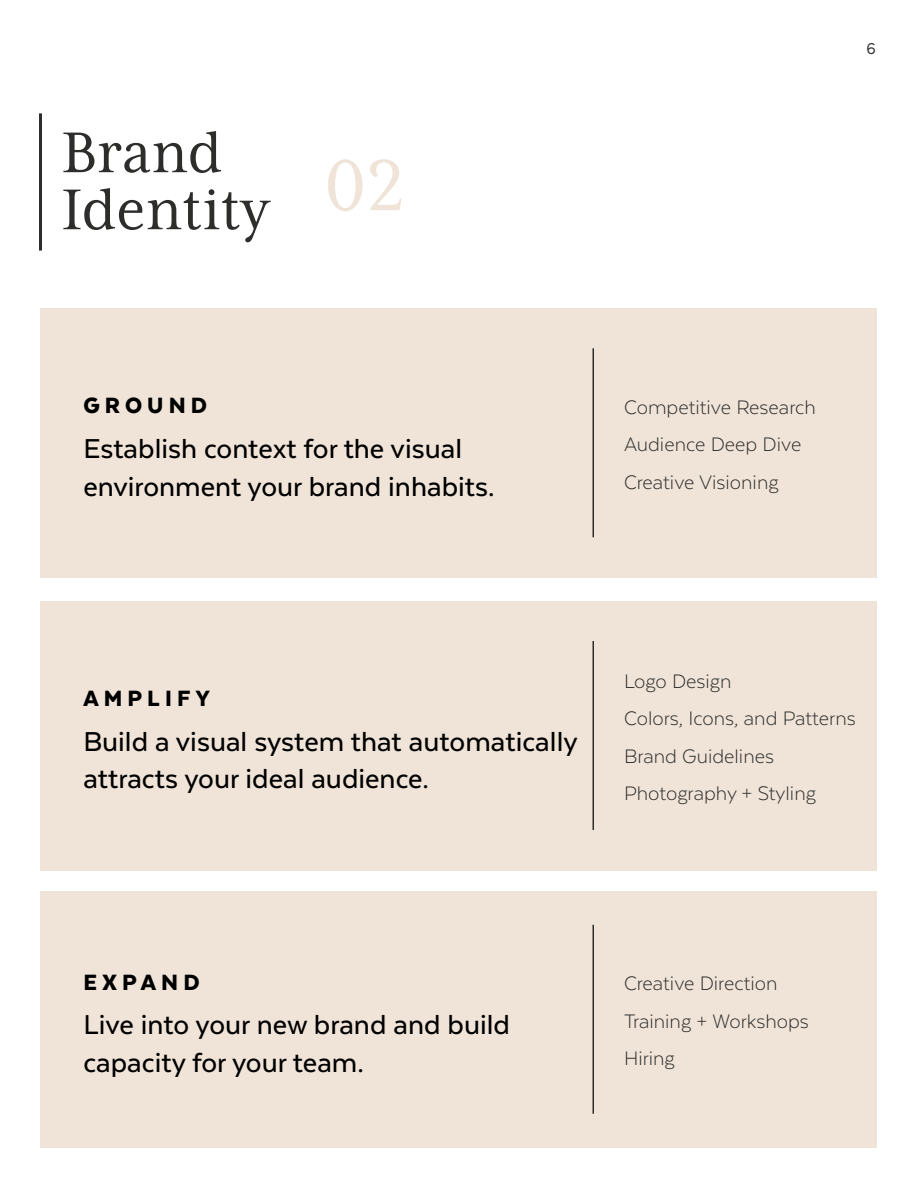
<style>
.page{position:relative;width:918px;height:1188px;background:#fff}
.page>*{position:absolute;margin:0;border:0;box-sizing:border-box;transform-origin:0 0}
.t1{font:66px/57px "Mrs Eaves XL Serif Nar OT";color:#2d2d2b}
.t2{font:500 31.5px/37.8px "Texta";color:#000}
.t3{font:900 25.5px "Texta";letter-spacing:.2em;color:#000}
.t4{font:300 22.5px/37.5px "Texta";color:#2d2d2b}
.t5{font:18px "Texta";color:#2d2d2b}
</style>
<div class="page">
<hr style="left:39px;top:113px;width:3px;height:138px;background:#2d2d2b">
<div style="left:40px;top:308px;width:837px;height:270px;background:#f0e4d8"></div>
<hr style="left:592px;top:348px;width:2px;height:189px;background:#2d2d2b">
<div style="left:40px;top:601px;width:837px;height:270px;background:#f0e4d8"></div>
<hr style="left:592px;top:641px;width:2px;height:189px;background:#2d2d2b">
<div style="left:40px;top:891px;width:837px;height:257px;background:#f0e4d8"></div>
<hr style="left:592px;top:925px;width:2px;height:189px;background:#2d2d2b">
<h1 class="t1" style="left:62px;top:124px;width:345px">Brand<br>Identity <sup>02</sup></h1>
<p class="t3" style="left:83px;top:392px;width:125px">GROUND</p>
<p class="t2" style="left:83px;top:429px;width:413px">Establish context for the visual environment your brand inhabits.</p>
<p class="t5" style="left:866px;top:39px;width:11px">6</p>
<p class="t4" style="left:624px;top:388px;width:193px">Competitive Research<br>Audience Deep Dive<br>Creative Visioning</p>
<p class="t3" style="left:83px;top:685px;width:128px">AMPLIFY</p>
<p class="t2" style="left:83px;top:722px;width:496px">Build a visual system that automatically attracts your ideal audience.</p>
<p class="t4" style="left:624px;top:662px;width:233px">Logo Design<br>Colors, Icons, and Patterns<br>Brand Guidelines<br>Photography + Styling</p>
<p class="t3" style="left:83px;top:969px;width:118px">EXPAND</p>
<p class="t2" style="left:83px;top:1006px;width:428px">Live into your new brand and build capacity for your team.</p>
<p class="t4" style="left:624px;top:964px;width:186px">Creative Direction<br>Training + Workshops<br>Hiring</p>
</div>
